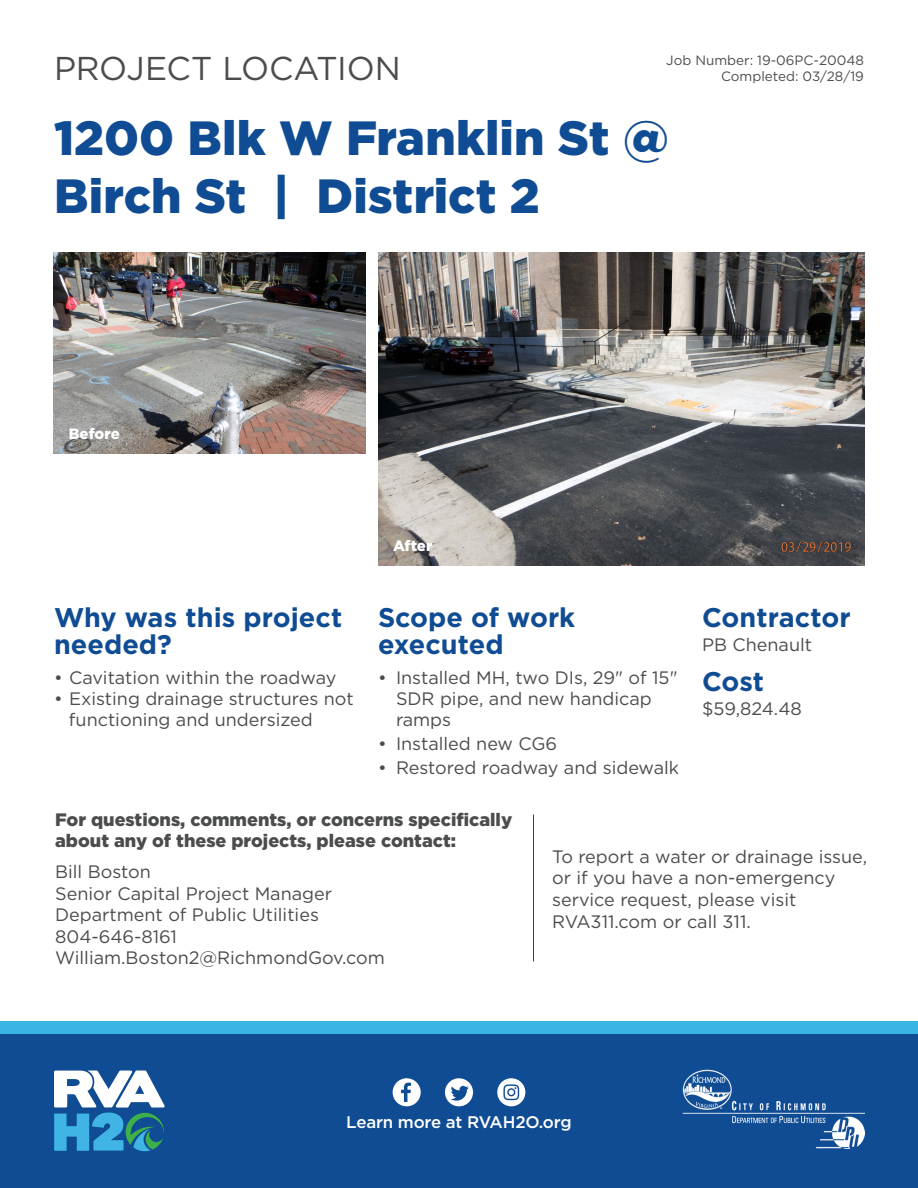
<style>
.page{position:relative;width:918px;height:1188px;background:#fff}
.page>*{position:absolute;margin:0;border:0;box-sizing:border-box;transform-origin:0 0}
.t1{font:900 48px "Gotham";color:#0f4c93}
.t2{font:33px "Gotham";letter-spacing:-.005em;color:#4b4c4d}
.t3{font:700 27px/27px "Gotham";color:#0f4c93}
.t4{font:18px/21px "Gotham";color:#4b4c4d}
.t5{font:900 18px/21.6px "Gotham";color:#4b4c4d}
.t6{font:500 16.8px "Gotham";letter-spacing:-.01em;color:#fff}
.t7{font:900 15px "Gotham";color:#fff}
.t8{font:13.5px "Gotham";color:#4b4c4d}
</style>
<div class="page">
<img style="left:54px;top:252px;width:312px;height:202px">
<div style="left:0;top:1022px;width:918px;height:153px;background:#3ab4e5"></div>
<div style="left:0;top:1034px;width:918px;height:154px;background:#0f4c93"></div>
<img style="left:378px;top:252px;width:486px;height:314px">
<svg style="left:54px;top:1071px;width:111px;height:80px"></svg>
<img style="left:683px;top:1069px;width:181px;height:79px">
<svg style="left:393px;top:1078px;width:28px;height:28px"></svg>
<svg style="left:445px;top:1078px;width:28px;height:28px"></svg>
<svg style="left:497px;top:1078px;width:28px;height:28px"></svg>
<hr style="left:533px;top:814px;width:1px;height:147px;background:#0f4c93">
<p class="t2" style="left:54px;top:48px;width:348px">PROJECT LOCATION</p>
<p class="t8" style="left:666px;top:51px;width:199px">Job Number: 19-06PC-20048</p>
<p class="t8" style="left:721px;top:68px;width:144px">Completed: 03/28/19</p>
<p class="t1" style="left:54px;top:105px;width:617px">1200 Blk W Franklin St @</p>
<p class="t1" style="left:54px;top:163px;width:487px">Birch St | District 2</p>
<p class="t7" style="left:69px;top:423px;width:52px">Before</p>
<p class="t3" style="left:54px;top:604px;width:290px">Why was this project needed?</p>
<p class="t4" style="left:54px;top:667px;width:284px">• Cavitation within the roadway</p>
<p class="t4" style="left:69px;top:688px;width:286px;text-indent:-15px">• Existing drainage structures not functioning and undersized</p>
<p class="t7" style="left:393px;top:535px;width:41px">After</p>
<p class="t3" style="left:378px;top:604px;width:199px">Scope of work executed</p>
<p class="t4" style="left:396px;top:667px;width:283px;text-indent:-18px">• Installed MH, two DIs, 29" of 15"<br>SDR pipe, and new handicap ramps</p>
<p class="t4" style="left:378px;top:733px;width:181px">• Installed new CG6</p>
<p class="t4" style="left:378px;top:757px;width:303px">• Restored roadway and sidewalk</p>
<p class="t3" style="left:702px;top:604px;width:150px">Contractor</p>
<p class="t4" style="left:702px;top:634px;width:112px">PB Chenault</p>
<p class="t3" style="left:702px;top:668px;width:64px">Cost</p>
<p class="t4" style="left:702px;top:698px;width:101px">$59,824.48</p>
<p class="t5" style="left:55px;top:809px;width:459px">For questions, comments, or concerns specifically about any of these projects, please contact:</p>
<p class="t4" style="left:55px;top:861px;width:97px">Bill Boston</p>
<p class="t4" style="left:55px;top:882px;width:278px">Senior Capital Project Manager</p>
<p class="t4" style="left:55px;top:904px;width:265px">Department of Public Utilities</p>
<p class="t4" style="left:55px;top:926px;width:123px">804-646-8161</p>
<p class="t4" style="left:55px;top:947px;width:331px">William.Boston2@RichmondGov.com</p>
<p class="t4" style="left:552px;top:845px;width:317px;line-height:21.6px">To report a water or drainage issue, or if you have a non-emergency service request, please visit<br>RVA311.com or call 311.</p>
<p class="t6" style="left:346px;top:1111px;width:227px">Learn more at RVAH2O.org</p>
</div>
